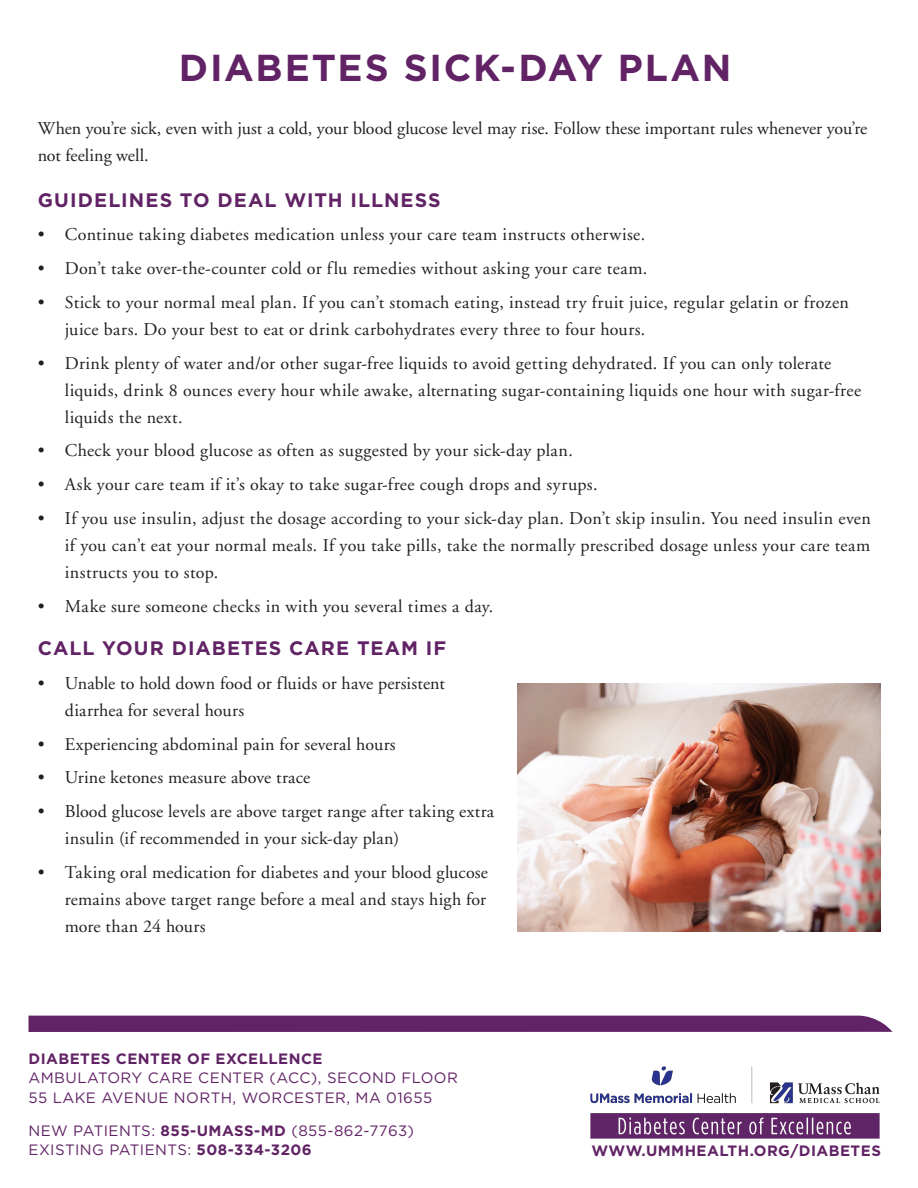
<style>
.page{position:relative;width:918px;height:1188px;background:#fff}
.page>*{position:absolute;margin:0;border:0;box-sizing:border-box;transform-origin:0 0}
.t1{font:700 37.5px "Gotham";letter-spacing:.045em;color:#612365}
.t2{font:700 19.5px "Gotham";letter-spacing:.055em;color:#612365}
.t3{font:18px/27px "Adobe Garamond";letter-spacing:.015em;color:#231f20}
.t4{font:18px/27px "Adobe Garamond";letter-spacing:-.005em;color:#231f20}
.t5{font:15px/19.5px "Gotham";letter-spacing:.03em;color:#612365}
.t6{font:700 15px "Gotham";letter-spacing:.03em;color:#612365}
.s1{font-weight:700}
</style>
<div class="page">
<img style="left:517px;top:684px;width:363px;height:247px">
<svg style="left:28px;top:1016px;width:864px;height:16px;background:#632667"></svg>
<img style="left:590px;top:1066px;width:290px;height:73px">
<h1 class="t1" style="left:179px;top:43px;width:554px">DIABETES SICK-DAY PLAN</h1>
<p class="t4" style="left:38px;top:115px;width:831px">When you’re sick, even with just a cold, your blood glucose level may rise. Follow these important rules whenever you’re not feeling well.</p>
<p class="t2" style="left:38px;top:187px;width:404px">GUIDELINES TO DEAL WITH ILLNESS</p>
<p class="t3" style="left:38px;top:222px;width:609px">• Continue taking diabetes medication unless your care team instructs otherwise.</p>
<p class="t3" style="left:38px;top:255px;width:611px">• Don’t take over-the-counter cold or flu remedies without asking your care team.</p>
<p class="t3" style="left:65px;top:289px;width:786px;text-indent:-27px">• Stick to your normal meal plan. If you can’t stomach eating, instead try fruit juice, regular gelatin or frozen juice bars. Do your best to eat or drink carbohydrates every three to four hours.</p>
<p class="t3" style="left:65px;top:350px;width:798px;text-indent:-27px">• Drink plenty of water and/or other sugar-free liquids to avoid getting dehydrated. If you can only tolerate liquids, drink 8 ounces every hour while awake, alternating sugar-containing liquids one hour with sugar-free liquids the next.</p>
<p class="t3" style="left:38px;top:438px;width:537px">• Check your blood glucose as often as suggested by your sick-day plan.</p>
<p class="t3" style="left:38px;top:471px;width:561px">• Ask your care team if it’s okay to take sugar-free cough drops and syrups.</p>
<p class="t3" style="left:65px;top:505px;width:807px;text-align:justify;text-indent:-27px">• If you use insulin, adjust the dosage according to your sick-day plan. Don’t skip insulin. You need insulin even if you can’t eat your normal meals. If you take pills, take the normally prescribed dosage unless your care team instructs you to stop.</p>
<p class="t3" style="left:38px;top:593px;width:457px">• Make sure someone checks in with you several times a day.</p>
<p class="t2" style="left:38px;top:635px;width:410px">CALL YOUR DIABETES CARE TEAM IF</p>
<p class="t3" style="left:65px;top:670px;width:382px;text-indent:-27px">• Unable to hold down food or fluids or have persistent diarrhea for several hours</p>
<p class="t3" style="left:38px;top:731px;width:359px">• Experiencing abdominal pain for several hours</p>
<p class="t3" style="left:38px;top:765px;width:274px">• Urine ketones measure above trace</p>
<p class="t3" style="left:65px;top:798px;width:431px;text-indent:-27px">• Blood glucose levels are above target range after taking extra insulin (if recommended in your sick-day plan)</p>
<p class="t3" style="left:65px;top:859px;width:425px;text-align:justify;text-indent:-27px">• Taking oral medication for diabetes and your blood glucose remains above target range before a meal and stays high for more than 24 hours</p>
<p class="t6" style="left:28px;top:1048px;width:296px">DIABETES CENTER OF EXCELLENCE</p>
<p class="t5" style="left:28px;top:1068px;width:431px">AMBULATORY CARE CENTER (ACC), SECOND FLOOR<br>55 LAKE AVENUE NORTH, WORCESTER, MA 01655</p>
<p class="t5" style="left:28px;top:1120px;width:387px">NEW PATIENTS: <span class="s1">855-UMASS-MD</span> (855-862-7763)<br>EXISTING PATIENTS: <span class="s1">508-334-3206</span></p>
<p class="t6" style="left:591px;top:1140px;width:291px">WWW.UMMHEALTH.ORG/DIABETES</p>
</div>
